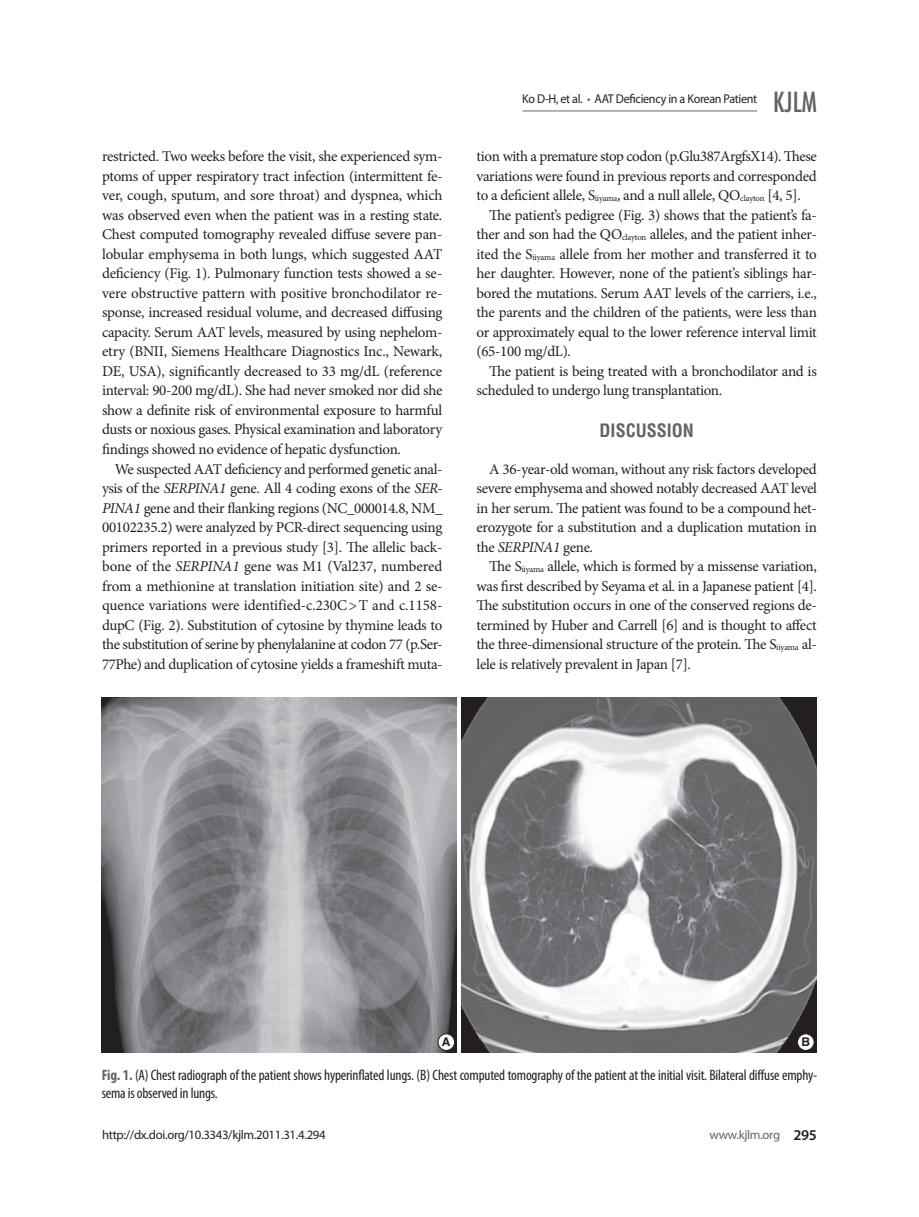
<style>
.page{position:relative;width:919px;height:1217px;background:#fff}
.page>*{position:absolute;margin:0;border:0;box-sizing:border-box;transform-origin:0 0}
.t1{font:condensed 27px "Futura Std";color:#636366}
.본문_대제목{font:700 condensed 18px "Helvetica LT Std";color:#636366}
.본문{font:15px/19.5px "Minion Pro";letter-spacing:-.02em;color:#231f20;text-align:justify}
.표제목_그림설명{font:condensed 15px/18px "Myriad Pro";letter-spacing:-.01em;color:#231f20}
.하시라{font:12.75px "Myriad Pro";letter-spacing:-.025em;color:#231f20}
.하시라-2{font:12.75px "Myriad Pro";letter-spacing:-.025em;color:#231f20;scale:.95 1}
.t2{font:12.75px "Myriad Pro";letter-spacing:-.025em;color:#636366}
.t3{font:700 12px "Helvetica LT Std";color:#231f20}
.s1{font-style:italic}
.s2{color:#636366}
.s3{font-size:8.7px}
.s4{font-weight:700;color:#636366}
.s5{font-weight:600;font-size:15px;color:#231f20}
</style>
<div class="page">
<hr style="left:522px;top:111px;width:235px;height:1px;background:#636366">
<img style="left:102px;top:697px;width:355px;height:355px">
<img style="left:461px;top:697px;width:355px;height:355px">
<div style="left:438px;top:1033px;width:16px;height:17px;background:#fff;border-radius:50%"></div>
<div style="left:438px;top:1033px;width:17px;height:17px;border:1px solid #231f20;border-radius:50%"></div>
<div style="left:797px;top:1033px;width:17px;height:17px;background:#fff;border-radius:50%"></div>
<div style="left:797px;top:1033px;width:17px;height:17px;border:1px solid #231f20;border-radius:50%"></div>
<p class="본문" style="left:102px;top:147px;width:342px;text-align:left">restricted. Two weeks before the visit, she experienced sym&shy;ptoms of upper respiratory tract infection (intermittent fe&shy;ver, cough, sputum, and sore throat) and dyspnea, which was observed even when the patient was in a resting state.<br>Chest computed tomography revealed diffuse severe pan&shy;lobular emphysema in both lungs, which suggested AAT deficiency (Fig. 1). Pulmonary function tests showed a se&shy;vere obstructive pattern with positive bronchodilator re&shy;sponse, increased residual volume, and decreased diffusing capacity. Serum AAT levels, measured by using nephelom&shy;etry (BNII, Siemens Healthcare Diagnostics Inc., Newark, DE, USA), significantly decreased to 33 mg/dL (reference interval: 90-200 mg/dL). She had never smoked nor did she show a definite risk of environmental exposure to harmful dusts or noxious gases. Physical examination and laboratory findings showed no evidence of hepatic dysfunction.</p>
<p class="본문" style="left:102px;top:459px;width:342px;text-align:left;text-indent:13px">We suspected AAT deficiency and performed genetic anal&shy;ysis of the <span class="s1">SERPINA1</span> gene. All 4 coding exons of the <span class="s1">SER-PINA1</span> gene and their flanking regions (NC_000014.8, NM_ 00102235.2) were analyzed by PCR-direct sequencing using primers reported in a previous study [3]. The allelic back&shy;bone of the <span class="s1">SERPINA1</span> gene was M1 (Val237, numbered from a methionine at translation initiation site) and 2 se&shy;quence variations were identified-c.230C &gt;T and c.1158- dupC (Fig. 2). Substitution of cytosine by thymine leads to the substitution of serine by phenylalanine at codon 77 (p.Ser-77Phe) and duplication of cytosine yields a frameshift muta-</p>
<p class="하시라-2" style="left:522px;top:91px;width:249px">Ko D-H, et al. <span class="s2">•</span> AAT Deficiency in a Korean Patient</p>
<p class="t1" style="left:773px;top:86px;width:45px">KJLM</p>
<p class="본문" style="left:476px;top:147px;width:342px">tion with a premature stop codon (p.Glu387ArgfsX14). These variations were found in previous reports and corresponded to a deficient allele, S<span class="s3">iiyama</span>, and a null allele, QO<span class="s3">clayton</span> [4, 5].</p>
<p class="본문" style="left:476px;top:205px;width:342px;text-indent:13px">The patient’s pedigree (Fig. 3) shows that the patient’s fa&shy;ther and son had the QO<span class="s3">clayton</span> alleles, and the patient inher&shy;ited the S<span class="s3">iiyama</span> allele from her mother and transferred it to her daughter. However, none of the patient’s siblings har&shy;bored the mutations. Serum AAT levels of the carriers, i.e., the parents and the children of the patients, were less than or approximately equal to the lower reference interval limit (65-100 mg/dL).</p>
<p class="본문" style="left:476px;top:361px;width:342px;text-indent:13px">The patient is being treated with a bronchodilator and is scheduled to undergo lung transplantation.</p>
<p class="본문_대제목" style="left:599px;top:419px;width:96px">DISCUSSION</p>
<p class="본문" style="left:476px;top:459px;width:342px;text-indent:13px">A 36-year-old woman, without any risk factors developed severe emphysema and showed notably decreased AAT level in her serum. The patient was found to be a compound het&shy;erozygote for a substitution and a duplication mutation in the <span class="s1">SERPINA1</span> gene.</p>
<p class="본문" style="left:476px;top:556px;width:342px;text-indent:13px">The S<span class="s3">iiyama</span> allele, which is formed by a missense variation, was first described by Seyama et al. in a Japanese patient [4].<br>The substitution occurs in one of the conserved regions de&shy;termined by Huber and Carrell [6] and is thought to affect the three-dimensional structure of the protein. The S<span class="s3">iiyama</span> al&shy;lele is relatively prevalent in Japan [7].</p>
<p class="t3" style="left:442px;top:1034px;width:10px">A</p>
<p class="t3" style="left:801px;top:1034px;width:10px">B</p>
<p class="표제목_그림설명" style="left:102px;top:1065px;width:717px"><span class="s4">Fig. 1.</span> (A) Chest radiograph of the patient shows hyperinflated lungs. (B) Chest computed tomography of the patient at the initial visit. Bilateral diffuse emphy&shy;sema is observed in lungs.</p>
<p class="하시라" style="left:102px;top:1126px;width:225px">http://dx.doi.org/10.3343/kjlm.2011.31.4.294</p>
<p class="t2" style="left:709px;top:1126px;width:109px">www.kjlm.org <span class="s5">295</span></p>
</div>
